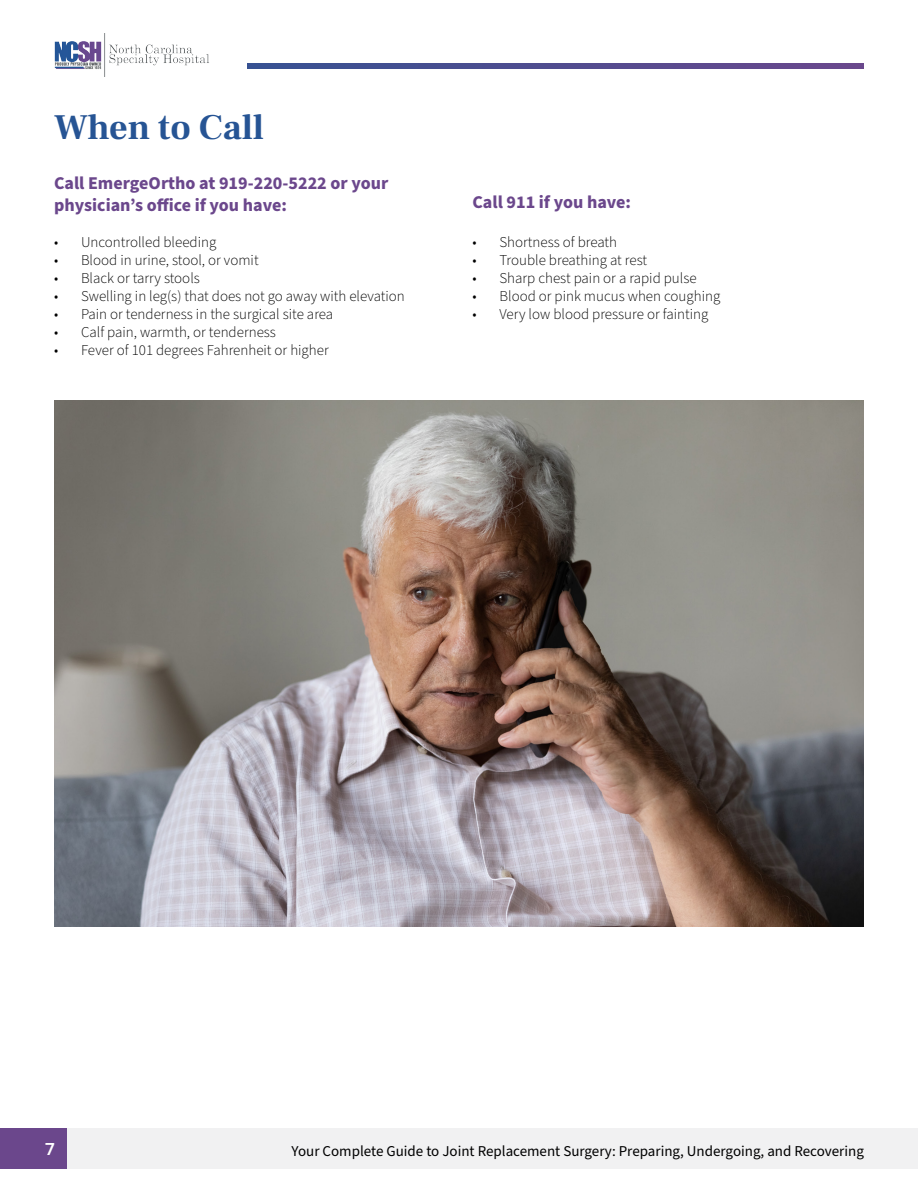
<style>
.page{position:relative;width:918px;height:1188px;background:#fff}
.page>*{position:absolute;margin:0;border:0;box-sizing:border-box;transform-origin:0 0}
.t1{font:36px "Frank Ruhl Libre";color:#265494}
.t2{font:700 18px/21.6px "Source Sans Pro";color:#6b478c}
.t3{font:600 18px "Proxima Nova";color:#fff}
.t4{font:300 15px "Source Sans Pro";color:#000}
.t5{font:15px "Source Sans Pro";color:#000}
</style>
<div class="page">
<div style="left:0;top:1128px;width:68px;height:40px;background:#6b478c"></div>
<div style="left:68px;top:1128px;width:850px;height:40px;background:#f1f1f2"></div>
<svg style="left:248px;top:63px;width:616px;height:6px;background:#504c8f"></svg>
<img style="left:54px;top:34px;width:155px;height:43px">
<img style="left:54px;top:400px;width:810px;height:527px">
<h1 class="t1" style="left:54px;top:105px;width:212px">When to Call</h1>
<p class="t2" style="left:54px;top:173px;width:336px">Call EmergeOrtho at 919-220-5222 or your physician’s office if you have:</p>
<p class="t4" style="left:54px;top:232px;width:164px">• Uncontrolled bleeding</p>
<p class="t4" style="left:54px;top:250px;width:206px">• Blood in urine, stool, or vomit</p>
<p class="t4" style="left:54px;top:268px;width:147px">• Black or tarry stools</p>
<p class="t4" style="left:54px;top:286px;width:352px">• Swelling in leg(s) that does not go away with elevation</p>
<p class="t4" style="left:54px;top:304px;width:281px">• Pain or tenderness in the surgical site area</p>
<p class="t4" style="left:54px;top:322px;width:224px">• Calf pain, warmth, or tenderness</p>
<p class="t4" style="left:54px;top:340px;width:276px">• Fever of 101 degrees Fahrenheit or higher</p>
<p class="t2" style="left:472px;top:191px;width:160px">Call 911 if you have:</p>
<p class="t4" style="left:472px;top:232px;width:146px">• Shortness of breath</p>
<p class="t4" style="left:472px;top:250px;width:176px">• Trouble breathing at rest</p>
<p class="t4" style="left:472px;top:268px;width:226px">• Sharp chest pain or a rapid pulse</p>
<p class="t4" style="left:472px;top:286px;width:249px">• Blood or pink mucus when coughing</p>
<p class="t4" style="left:472px;top:304px;width:237px">• Very low blood pressure or fainting</p>
<p class="t3" style="left:45px;top:1136px;width:11px">7</p>
<p class="t5" style="left:292px;top:1141px;width:574px">Your Complete Guide to Joint Replacement Surgery: Preparing, Undergoing, and Recovering</p>
</div>
